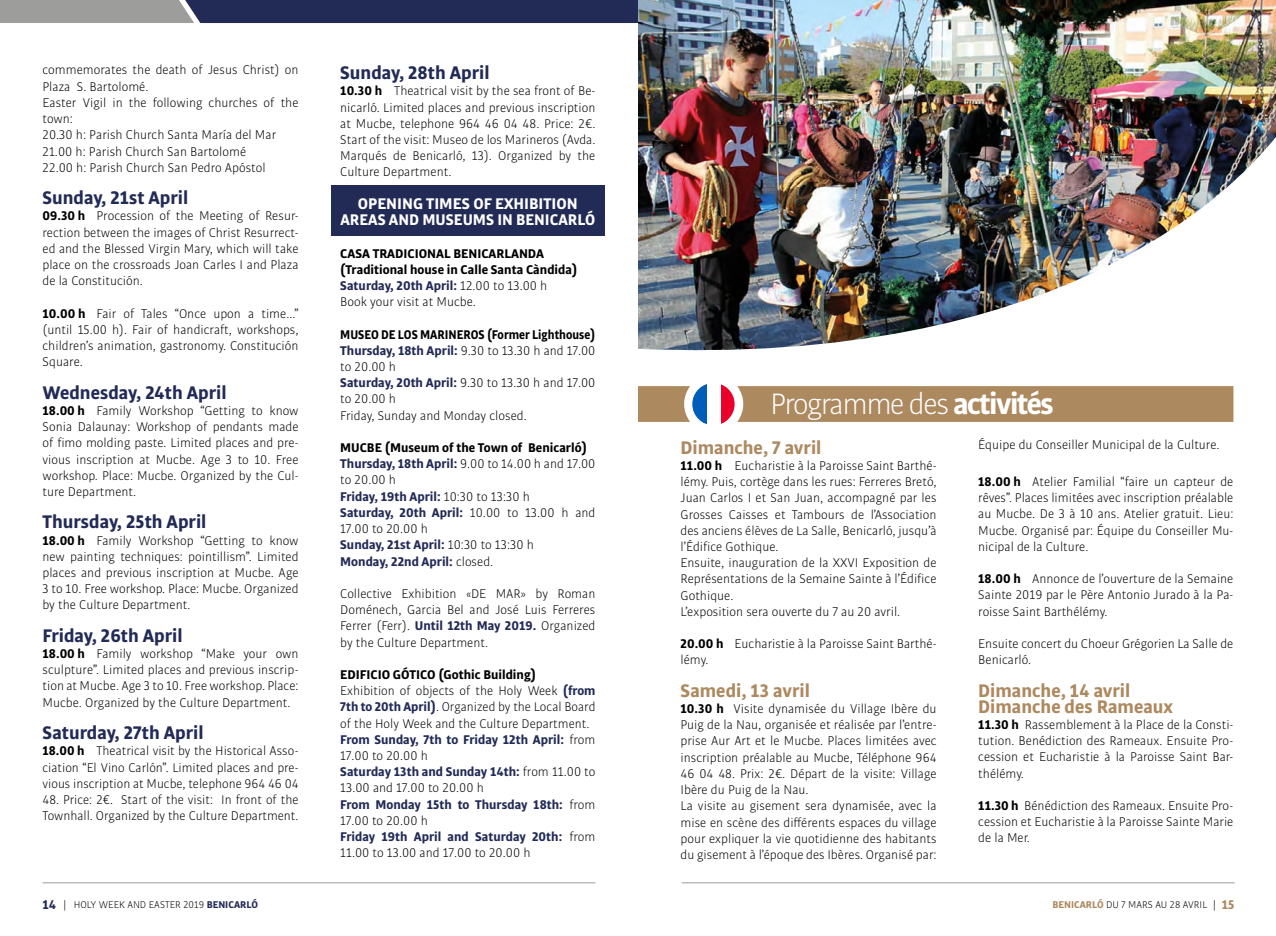
<style>
.page{position:relative;width:1276px;height:936px;background:#fff}
.page>*{position:absolute;margin:0;border:0;box-sizing:border-box;transform-origin:0 0}
.t1{font:300 31.5px "Bulo";letter-spacing:-.05em;color:#fff}
.t2{font:700 19.5px "Bulo";color:#222a56}
.t3{font:700 19.5px/16.2px "Bulo";color:#ad895f}
.t4{font:700 16.5px/16.2px "Bulo";color:#fff;text-align:center}
.t5{font:300 13.5px/16.2px "Bulo";color:#000;text-align:justify}
.t6{font:700 13.5px/16.2px "Bulo";color:#000}
.t7{font:700 13.5px "Bulo";color:#ad895f}
.t8{font:300 10.5px "Bulo";color:#000}
.t9{font:700 10.5px "Bulo";color:#ad895f}
.s1{font-weight:700}
.s2{color:#222a56}
.s3{font-weight:300}
.s4{font-weight:700;color:#222a56}
.s5{font-weight:700;font-size:13.5px;color:#222a56}
.s6{font-weight:300;color:#000}
.s7{font-weight:300;font-size:10.5px;color:#000}
</style>
<div class="page">
<div style="left:331px;top:186px;width:274px;height:50px;background:#222a56"></div>
<hr style="left:43px;top:882px;width:552px;height:1px;background:#9d9d9c">
<hr style="left:681px;top:882px;width:553px;height:1px;background:#9d9d9c">
<svg style="left:0;top:0;width:638px;height:23px;background:#484d6c"></svg>
<svg style="left:638px;top:386px;width:595px;height:36px;background:#af8c63"></svg>
<img style="left:638px;top:0;width:638px;height:351px">
<svg style="left:692px;top:384px;width:15px;height:41px"></svg>
<div style="left:707px;top:383px;width:14px;height:42px;background:#fff"></div>
<svg style="left:721px;top:384px;width:13px;height:40px"></svg>
<p class="t5" style="left:43px;top:62px;width:257px;text-align:left">commemorates the death of Jesus Christ) on Plaza S. Bartolomé.<br>Easter Vigil in the following churches of the town:<br>20.30 h: Parish Church Santa María del Mar 21.00 h: Parish Church San Bartolomé<br>22.00 h: Parish Church San Pedro Apóstol</p>
<h2 class="t2" style="left:43px;top:185px;width:147px">Sunday, 21st April</h2>
<p class="t5" style="left:43px;top:208px;width:257px"><span class="s1">09.30 h</span> Procession of the Meeting of Resur&shy;rection between the images of Christ Resurrect&shy;ed and the Blessed Virgin Mary, which will take place on the crossroads Joan Carles I and Plaza de la Constitución.</p>
<p class="t5" style="left:43px;top:305px;width:257px"><span class="s1">10.00 h</span> Fair of Tales “Once upon a time...” (until 15.00 h). Fair of handicraft, workshops, children’s animation, gastronomy. Constitución Square.</p>
<h2 class="t2" style="left:43px;top:379px;width:186px">Wednesday, 24th April</h2>
<p class="t5" style="left:43px;top:402px;width:257px"><span class="s1">18.00 h</span> Family Workshop “Getting to know Sonia Dalaunay: Workshop of pendants made of fimo molding paste. Limited places and pre&shy;vious inscription at Mucbe. Age 3 to 10. Free workshop. Place: Mucbe. Organized by the Cul&shy;ture Department.</p>
<h2 class="t2" style="left:43px;top:509px;width:165px">Thursday, 25th April</h2>
<p class="t5" style="left:43px;top:532px;width:258px"><span class="s1">18.00 h</span> Family Workshop “Getting to know new painting techniques: pointillism”. Limited places and previous inscription at Mucbe. Age 3 to 10. Free workshop. Place: Mucbe. Organized by the Culture Department.</p>
<h2 class="t2" style="left:43px;top:622px;width:141px">Friday, 26th April</h2>
<p class="t5" style="left:43px;top:645px;width:257px"><span class="s1">18.00 h</span> Family workshop “Make your own sculpture”. Limited places and previous inscrip&shy;tion at Mucbe. Age 3 to 10. Free workshop. Place:<br>Mucbe. Organized by the Culture Department.</p>
<h2 class="t2" style="left:43px;top:720px;width:162px">Saturday, 27th April</h2>
<p class="t5" style="left:43px;top:742px;width:258px"><span class="s1">18.00 h</span> Theatrical visit by the Historical Asso&shy;ciation “El Vino Carlón”. Limited places and pre&shy;vious inscription at Mucbe, telephone 964 46 04</p>
<p class="t5" style="left:43px;top:791px;width:258px">48. Price: 2€. Start of the visit: In front of the<br>Townhall. Organized by the Culture Department.</p>
<h2 class="t2" style="left:340px;top:60px;width:151px">Sunday, 28th April</h2>
<p class="t5" style="left:340px;top:83px;width:257px"><span class="s1">10.30 h</span> Theatrical visit by the sea front of Be&shy;nicarló. Limited places and previous inscription at Mucbe, telephone 964 46 04 48. Price: 2€.<br>Start of the visit: Museo de los Marineros (Avda.<br>Marqués de Benicarló, 13). Organized by the Culture Department.</p>
<p class="t4" style="left:340px;top:195px;width:256px">OPENING TIMES OF EXHIBITION<br>AREAS AND MUSEUMS IN BENICARLÓ</p>
<p class="t6" style="left:340px;top:244px;width:239px">CASA TRADICIONAL BENICARLANDA (Traditional house in Calle Santa Càndida)<br><span class="s2">Saturday, 20th April:</span> <span class="s3">12.00 to 13.00 h Book your visit at Mucbe.</span></p>
<p class="t5" style="left:340px;top:326px;width:257px;text-align:left"><span class="s1">MUSEO DE LOS MARINEROS (Former Lighthouse)<br></span><span class="s4">Thursday, 18th April:</span> 9.30 to 13.30 h and 17.00 to 20.00 h<br><span class="s4">Saturday, 20th April:</span> 9.30 to 13.30 h and 17.00 to 20.00 h<br>Friday, Sunday and Monday closed.</p>
<p class="t5" style="left:340px;top:439px;width:257px;text-align:left"><span class="s1">MUCBE (Museum of the Town of Benicarló)<br></span><span class="s4">Thursday, 18th April:</span> 9.00 to 14.00 h and 17.00 to 20.00 h<br><span class="s4">Friday, 19th April:</span> 10:30 to 13:30 h<br><span class="s4">Saturday, 20th April:</span> 10.00 to 13.00 h and<br>17.00 to 20.00 h<br><span class="s4">Sunday, 21st April:</span> 10:30 to 13:30 h<br><span class="s4">Monday, 22nd April:</span> closed.</p>
<p class="t5" style="left:340px;top:585px;width:257px">Collective Exhibition «DE MAR» by Roman Doménech, Garcia Bel and José Luis Ferreres Ferrer (Ferr). <span class="s4">Until 12th May 2019.</span> Organized by the Culture Department.</p>
<p class="t5" style="left:340px;top:666px;width:257px;text-align:left"><span class="s1">EDIFICIO GÓTICO (Gothic Building)<br></span>Exhibition of objects of the Holy Week <span class="s4">(from 7th to 20th April)</span>. Organized by the Local Board of the Holy Week and the Culture Department.<br><span class="s4">From Sunday, 7th to Friday 12th April:</span> from 17.00 to 20.00 h<br><span class="s4">Saturday 13th and Sunday 14th:</span> from 11.00 to 13.00 and 17.00 to 20.00 h<br><span class="s4">From Monday 15th to Thursday 18th:</span> from 17.00 to 20.00 h<br><span class="s4">Friday 19th April and Saturday 20th:</span> from 11.00 to 13.00 and 17.00 to 20.00 h</p>
<h1 class="t1" style="left:770px;top:385px;width:285px">Programme des <span class="s1">activités</span></h1>
<h2 class="t3" style="left:680px;top:438px;width:142px">Dimanche, 7 avril</h2>
<p class="t5" style="left:680px;top:457px;width:257px;text-align:left"><span class="s1">11.00 h</span> Eucharistie à la Paroisse Saint Barthé&shy;lémy. Puis, cortège dans les rues: Ferreres Bretó, Juan Carlos I et San Juan, accompagné par les Grosses Caisses et Tambours de l’Association des anciens élèves de La Salle, Benicarló, jusqu’à l’Édifice Gothique.<br>Ensuite, inauguration de la XXVI Exposition de Représentations de la Semaine Sainte à l’Édifice Gothique.<br>L’exposition sera ouverte du 7 au 20 avril.</p>
<p class="t5" style="left:680px;top:635px;width:257px"><span class="s1">20.00 h</span> Eucharistie à la Paroisse Saint Barthé&shy;lémy.</p>
<h2 class="t3" style="left:680px;top:681px;width:131px">Samedi, 13 avril</h2>
<p class="t5" style="left:680px;top:700px;width:258px;text-align:left"><span class="s1">10.30 h</span> Visite dynamisée du Village Ibère du Puig de la Nau, organisée et réalisée par l’entre&shy;prise Aur Art et le Mucbe. Places limitées avec inscription préalable au Mucbe, Téléphone 964<br>46 04 48. Prix: 2€. Départ de la visite: Village Ibère du Puig de la Nau.<br>La visite au gisement sera dynamisée, avec la mise en scène des différents espaces du village pour expliquer la vie quotidienne des habitants du gisement à l’époque des Ibères. Organisé par:</p>
<p class="t5" style="left:978px;top:436px;width:243px">Équipe du Conseiller Municipal de la Culture.</p>
<p class="t5" style="left:978px;top:473px;width:257px"><span class="s1">18.00 h</span> Atelier Familial “faire un capteur de rêves”. Places limitées avec inscription préalable au Mucbe. De 3 à 10 ans. Atelier gratuit. Lieu:<br>Mucbe. Organisé par: Équipe du Conseiller Mu&shy;nicipal de la Culture.</p>
<p class="t5" style="left:978px;top:570px;width:257px"><span class="s1">18.00 h</span> Annonce de l’ouverture de la Semaine Sainte 2019 par le Père Antonio Jurado à la Pa&shy;roisse Saint Barthélémy.</p>
<p class="t5" style="left:978px;top:635px;width:257px">Ensuite concert du Choeur Grégorien La Salle de<br>Benicarló.</p>
<h2 class="t3" style="left:978px;top:681px;width:196px">Dimanche, 14 avril<br>Dimanche des Rameaux</h2>
<p class="t5" style="left:978px;top:716px;width:257px"><span class="s1">11.30 h</span> Rassemblement à la Place de la Consti&shy;tution. Benédiction des Rameaux. Ensuite Pro&shy;cession et Eucharistie à la Paroisse Saint Bar&shy;thélémy.</p>
<p class="t5" style="left:978px;top:797px;width:257px"><span class="s1">11.30 h</span> Bénédiction des Rameaux. Ensuite Pro&shy;cession et Eucharistie à la Paroisse Sainte Marie de la Mer.</p>
<p class="t8" style="left:43px;top:897px;width:217px"><span class="s5">14</span> | HOLY WEEK AND EASTER 2019 <span class="s4">BENICARLÓ</span></p>
<p class="t9" style="left:1052px;top:897px;width:83px">BENICARLÓ <span class="s6">Du 7 mars</span></p>
<p class="t8" style="left:1155px;top:897px;width:34px">au 28 avril</p>
<p class="t7" style="left:1212px;top:895px;width:24px"><span class="s7">|</span> 15</p>
</div>
